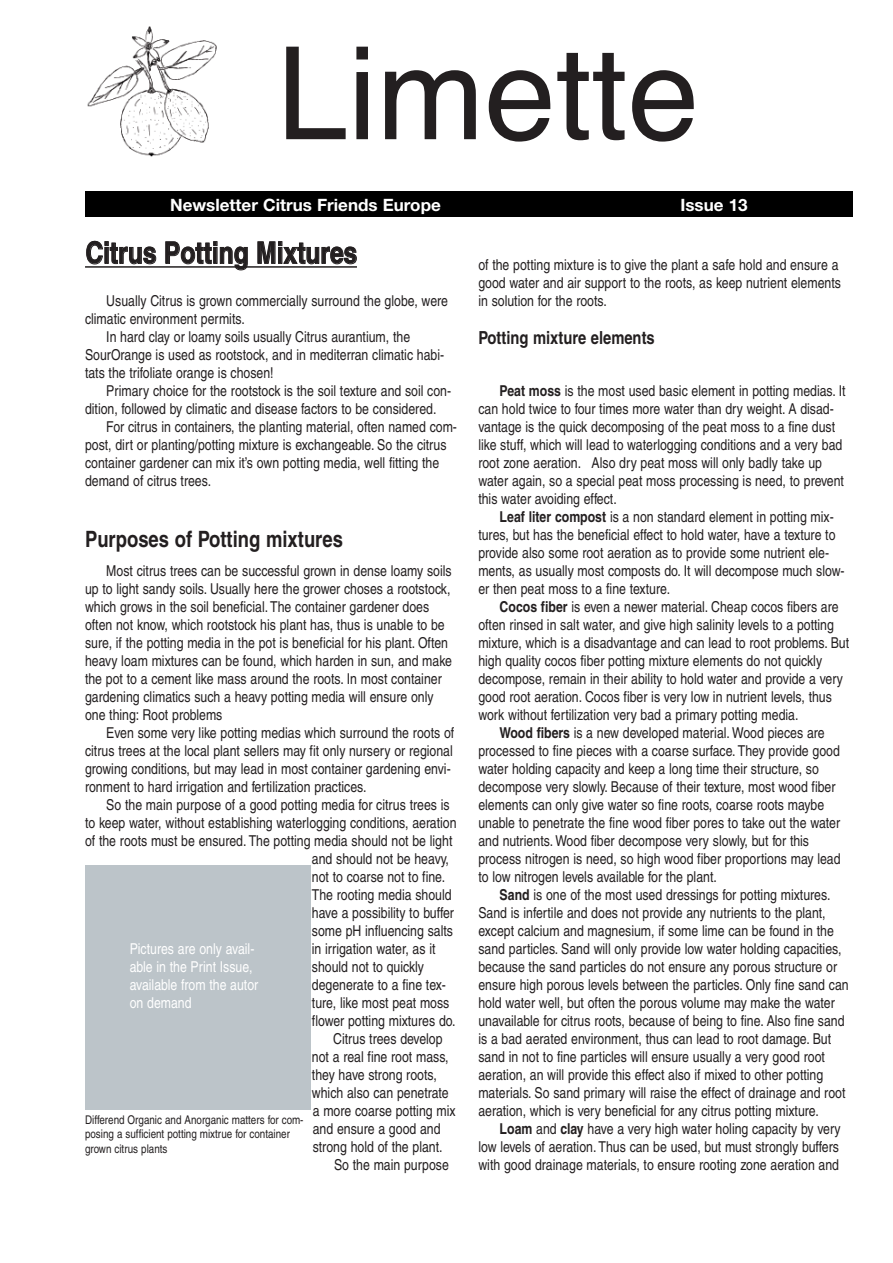
<style>
.page{position:relative;width:893px;height:1263px;background:#fff}
.page>*{position:absolute;margin:0;border:0;box-sizing:border-box;transform-origin:0 0}
.t1{font:129px "Helvetica";color:#231f20}
.t2{font:700 condensed 30px "Helvetica";color:#231f20}
.t3{font:700 condensed 22.5px "Helvetica";color:#231f20}
.t4{font:700 condensed 18px "Helvetica";color:#231f20}
.t5{font:700 16.95px "Helvetica Neue";color:#fff}
.t6{font:condensed 15px/18px "Helvetica";color:#231f20}
.t7{font:condensed 15px/18px "Helvetica";color:#fff}
.t8{font:condensed 12px/14.4px "Helvetica";color:#231f20}
.s1{font-weight:700}
</style>
<div class="page">
<img style="left:87px;top:26px;width:130px;height:131px">
<div style="left:85px;top:191px;width:768px;height:26px;background:#000"></div>
<hr style="left:85px;top:266px;width:272px;height:2px;background:#231f20">
<div style="left:85px;top:866px;width:225px;height:244px;background:#bcc4c9"></div>
<h1 class="t1" style="left:276px;top:19px;width:424px">Limette</h1>
<p class="t5" style="left:170px;top:194px;width:272px">Newsletter Citrus Friends Europe</p>
<p class="t5" style="left:680px;top:194px;width:69px">Issue 13</p>
<h2 class="t2" style="left:86px;top:242px;width:273px">Citrus Potting Mixtures</h2>
<p class="t6" style="left:106px;top:293px;width:343px">Usually Citrus is grown commercially surround the globe, were</p>
<p class="t6" style="left:85px;top:311px;width:161px">climatic environment permits.</p>
<p class="t6" style="left:106px;top:329px;width:305px">In hard clay or loamy soils usually Citrus aurantium, the</p>
<p class="t6" style="left:85px;top:347px;width:361px">SourOrange is used as rootstock, and in mediterran climatic habi-</p>
<p class="t6" style="left:85px;top:365px;width:190px">tats the trifoliate orange is chosen!</p>
<p class="t6" style="left:106px;top:383px;width:346px">Primary choice for the rootstock is the soil texture and soil con-</p>
<p class="t6" style="left:85px;top:401px;width:353px">dition, followed by climatic and disease factors to be considered.</p>
<p class="t6" style="left:106px;top:419px;width:352px">For citrus in containers, the planting material, often named com-</p>
<p class="t6" style="left:85px;top:437px;width:363px">post, dirt or planting/potting mixture is exchangeable. So the citrus</p>
<p class="t6" style="left:85px;top:455px;width:356px">container gardener can mix it’s own potting media, well fitting the</p>
<p class="t6" style="left:85px;top:473px;width:128px">demand of citrus trees.</p>
<p class="t6" style="left:478px;top:257px;width:364px">of the potting mixture is to give the plant a safe hold and ensure a good water and air support to the roots, as keep nutrient elements in solution for the roots.</p>
<p class="t4" style="left:478px;top:331px;width:178px">Potting mixture elements</p>
<p class="t6" style="left:478px;top:383px;width:369px;text-indent:21px"><span class="s1">Peat moss</span> is the most used basic element in potting medias. It can hold twice to four times more water than dry weight. A disad&shy;vantage is the quick decomposing of the peat moss to a fine dust like stuff, which will lead to waterlogging conditions and a very bad root zone aeration. Also dry peat moss will only badly take up water again, so a special peat moss processing is need, to prevent this water avoiding effect.</p>
<p class="t6" style="left:478px;top:509px;width:368px;text-indent:21px"><span class="s1">Leaf liter compost</span> is a non standard element in potting mix&shy;tures, but has the beneficial effect to hold water, have a texture to provide also some root aeration as to provide some nutrient ele&shy;ments, as usually most composts do. It will decompose much slow&shy;er then peat moss to a fine texture.</p>
<p class="t6" style="left:500px;top:599px;width:341px"><span class="s1">Cocos fiber</span> is even a newer material. Cheap cocos fibers are</p>
<p class="t6" style="left:478px;top:617px;width:357px">often rinsed in salt water, and give high salinity levels to a potting</p>
<p class="t6" style="left:478px;top:635px;width:372px">mixture, which is a disadvantage and can lead to root problems. But</p>
<p class="t6" style="left:478px;top:653px;width:345px">high quality cocos fiber potting mixture elements do not quickly</p>
<p class="t6" style="left:478px;top:671px;width:366px">decompose, remain in their ability to hold water and provide a very</p>
<p class="t6" style="left:478px;top:689px;width:355px">good root aeration. Cocos fiber is very low in nutrient levels, thus</p>
<p class="t6" style="left:478px;top:707px;width:322px">work without fertilization very bad a primary potting media.</p>
<p class="t6" style="left:500px;top:725px;width:327px"><span class="s1">Wood fibers</span> is a new developed material.Wood pieces are</p>
<p class="t6" style="left:478px;top:743px;width:363px">processed to fine pieces with a coarse surface. They provide good</p>
<p class="t6" style="left:478px;top:761px;width:342px">water holding capacity and keep a long time their structure, so</p>
<p class="t6" style="left:478px;top:779px;width:359px">decompose very slowly. Because of their texture, most wood fiber</p>
<p class="t6" style="left:478px;top:797px;width:347px">elements can only give water so fine roots, coarse roots maybe</p>
<p class="t6" style="left:478px;top:815px;width:363px">unable to penetrate the fine wood fiber pores to take out the water</p>
<p class="t6" style="left:478px;top:833px;width:332px">and nutrients.Wood fiber decompose very slowly, but for this</p>
<p class="t6" style="left:478px;top:851px;width:364px">process nitrogen is need, so high wood fiber proportions may lead</p>
<p class="t6" style="left:478px;top:869px;width:240px">to low nitrogen levels available for the plant.</p>
<p class="t6" style="left:500px;top:887px;width:332px"><span class="s1">Sand</span> is one of the most used dressings for potting mixtures.</p>
<p class="t6" style="left:478px;top:905px;width:349px">Sand is infertile and does not provide any nutrients to the plant,</p>
<p class="t6" style="left:478px;top:923px;width:357px">except calcium and magnesium, if some lime can be found in the</p>
<p class="t6" style="left:478px;top:941px;width:365px">sand particles. Sand will only provide low water holding capacities,</p>
<p class="t6" style="left:478px;top:959px;width:360px">because the sand particles do not ensure any porous structure or</p>
<p class="t6" style="left:478px;top:977px;width:372px">ensure high porous levels between the particles. Only fine sand can</p>
<p class="t6" style="left:478px;top:995px;width:358px">hold water well, but often the porous volume may make the water</p>
<p class="t6" style="left:478px;top:1013px;width:368px">unavailable for citrus roots, because of being to fine. Also fine sand</p>
<p class="t6" style="left:478px;top:1031px;width:354px">is a bad aerated environment, thus can lead to root damage. But</p>
<p class="t6" style="left:478px;top:1049px;width:348px">sand in not to fine particles will ensure usually a very good root</p>
<p class="t6" style="left:478px;top:1067px;width:346px">aeration, an will provide this effect also if mixed to other potting</p>
<p class="t6" style="left:478px;top:1085px;width:369px">materials. So sand primary will raise the effect of drainage and root</p>
<p class="t6" style="left:478px;top:1103px;width:342px">aeration, which is very beneficial for any citrus potting mixture.</p>
<p class="t6" style="left:500px;top:1121px;width:343px"><span class="s1">Loam</span> and <span class="s1">clay</span> have a very high water holing capacity by very</p>
<p class="t6" style="left:478px;top:1139px;width:362px">low levels of aeration. Thus can be used, but must strongly buffers</p>
<p class="t6" style="left:478px;top:1157px;width:362px">with good drainage materials, to ensure rooting zone aeration and</p>
<h3 class="t3" style="left:85px;top:530px;width:259px">Purposes of Potting mixtures</h3>
<p class="t6" style="left:85px;top:563px;width:368px;text-indent:21px">Most citrus trees can be successful grown in dense loamy soils up to light sandy soils. Usually here the grower choses a rootstock, which grows in the soil beneficial. The container gardener does often not know, which rootstock his plant has, thus is unable to be sure, if the potting media in the pot is beneficial for his plant. Often heavy loam mixtures can be found, which harden in sun, and make the pot to a cement like mass around the roots. In most container gardening climatics such a heavy potting media will ensure only one thing: Root problems</p>
<p class="t6" style="left:85px;top:725px;width:371px;text-indent:21px">Even some very like potting medias which surround the roots of citrus trees at the local plant sellers may fit only nursery or regional growing conditions, but may lead in most container gardening envi&shy;ronment to hard irrigation and fertilization practices.</p>
<p class="t6" style="left:106px;top:797px;width:345px">So the main purpose of a good potting media for citrus trees is</p>
<p class="t6" style="left:85px;top:815px;width:373px">to keep water, without establishing waterlogging conditions, aeration</p>
<p class="t6" style="left:85px;top:833px;width:369px">of the roots must be ensured. The potting media should not be light</p>
<p class="t6" style="left:312px;top:851px;width:138px">and should not be heavy,</p>
<p class="t6" style="left:312px;top:869px;width:135px">not to coarse not to fine.</p>
<p class="t6" style="left:312px;top:887px;width:141px">The rooting media should</p>
<p class="t6" style="left:312px;top:905px;width:144px">have a possibility to buffer</p>
<p class="t6" style="left:312px;top:923px;width:143px">some pH influencing salts</p>
<p class="t6" style="left:312px;top:941px;width:125px">in irrigation water, as it</p>
<p class="t6" style="left:312px;top:959px;width:114px">should not to quickly</p>
<p class="t6" style="left:312px;top:977px;width:136px">degenerate to a fine tex-</p>
<p class="t6" style="left:312px;top:995px;width:139px">ture, like most peat moss</p>
<p class="t6" style="left:312px;top:1013px;width:145px">flower potting mixtures do.</p>
<p class="t6" style="left:333px;top:1031px;width:111px">Citrus trees develop</p>
<p class="t6" style="left:312px;top:1049px;width:138px">not a real fine root mass,</p>
<p class="t6" style="left:312px;top:1067px;width:126px">they have strong roots,</p>
<p class="t6" style="left:312px;top:1085px;width:138px">which also can penetrate</p>
<p class="t6" style="left:313px;top:1103px;width:144px">a more coarse potting mix</p>
<p class="t6" style="left:313px;top:1121px;width:129px">and ensure a good and</p>
<p class="t6" style="left:313px;top:1139px;width:131px">strong hold of the plant.</p>
<p class="t6" style="left:334px;top:1157px;width:116px">So the main purpose</p>
<p class="t7" style="left:130px;top:941px;width:130px">Pictures are only avail&shy;able in the Print Issue, available from the autor on demand</p>
<p class="t8" style="left:85px;top:1113px;width:220px">Differend Organic and Anorganic matters for com&shy;posing a sufficient potting mixtrue for container grown citrus plants</p>
</div>
